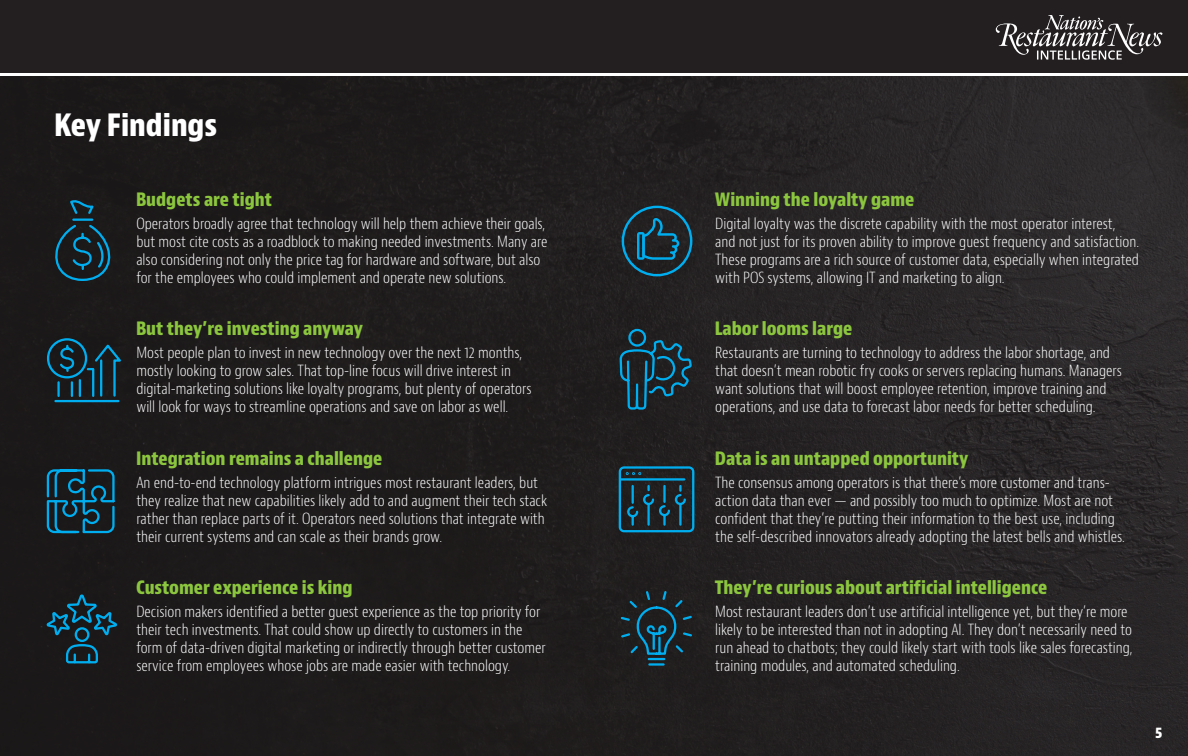
<style>
.page{position:relative;width:1188px;height:756px;background:#fff}
.page>*{position:absolute;margin:0;border:0;box-sizing:border-box;transform-origin:0 0}
.t1{font:700 condensed 30px "Bernino Sans";color:#fff}
.t2{font:700 condensed 18px "Bernino Sans";color:#8bc63e}
.t3{font:300 condensed 15px/18px "Bernino Sans";color:#fff}
.t4{font:700 condensed 15px "Bernino Sans";color:#fff}
</style>
<div class="page">
<div style="left:0;top:0;width:1188px;height:72px;background:#231f20"></div>
<div style="left:0;top:77px;width:1188px;height:679px;background:#231f20"></div>
<svg style="left:55px;top:200px;width:56px;height:81px"></svg>
<svg style="left:46px;top:338px;width:75px;height:65px"></svg>
<svg style="left:622px;top:206px;width:70px;height:70px"></svg>
<svg style="left:46px;top:594px;width:71px;height:70px"></svg>
<svg style="left:46px;top:469px;width:69px;height:65px"></svg>
<svg style="left:618px;top:328px;width:78px;height:338px"></svg>
<svg style="left:996px;top:15px;width:166px;height:45px"></svg>
<p class="t1" style="left:54px;top:107px;width:165px">Key Findings</p>
<p class="t2" style="left:136px;top:188px;width:138px">Budgets are tight</p>
<p class="t2" style="left:715px;top:188px;width:201px">Winning the loyalty game</p>
<p class="t3" style="left:136px;top:215px;width:413px">Operators broadly agree that technology will help them achieve their goals, but most cite costs as a roadblock to making needed investments. Many are also considering not only the price tag for hardware and software, but also for the employees who could implement and operate new solutions.</p>
<p class="t3" style="left:715px;top:215px;width:425px">Digital loyalty was the discrete capability with the most operator interest, and not just for its proven ability to improve guest frequency and satisfaction.<br>These programs are a rich source of customer data, especially when integrated with POS systems, allowing IT and marketing to align.</p>
<p class="t2" style="left:136px;top:318px;width:229px">But they’re investing anyway</p>
<p class="t2" style="left:715px;top:318px;width:139px">Labor looms large</p>
<p class="t3" style="left:136px;top:344px;width:397px">Most people plan to invest in new technology over the next 12 months, mostly looking to grow sales. That top-line focus will drive interest in digital-marketing solutions like loyalty programs, but plenty of operators will look for ways to streamline operations and save on labor as well.</p>
<p class="t3" style="left:715px;top:344px;width:408px">Restaurants are turning to technology to address the labor shortage, and that doesn’t mean robotic fry cooks or servers replacing humans. Managers want solutions that will boost employee retention, improve training and operations, and use data to forecast labor needs for better scheduling.</p>
<p class="t2" style="left:136px;top:447px;width:248px">Integration remains a challenge</p>
<p class="t2" style="left:715px;top:447px;width:255px">Data is an untapped opportunity</p>
<p class="t3" style="left:136px;top:474px;width:412px">An end-to-end technology platform intrigues most restaurant leaders, but they realize that new capabilities likely add to and augment their tech stack rather than replace parts of it. Operators need solutions that integrate with their current systems and can scale as their brands grow.</p>
<p class="t3" style="left:715px;top:474px;width:411px">The consensus among operators is that there’s more customer and trans&shy;action data than ever — and possibly too much to optimize. Most are not confident that they’re putting their information to the best use, including the self-described innovators already adopting the latest bells and whistles.</p>
<p class="t2" style="left:136px;top:577px;width:218px">Customer experience is king</p>
<p class="t2" style="left:715px;top:577px;width:334px">They’re curious about artificial intelligence</p>
<p class="t3" style="left:136px;top:603px;width:411px">Decision makers identified a better guest experience as the top priority for their tech investments. That could show up directly to customers in the form of data-driven digital marketing or indirectly through better customer service from employees whose jobs are made easier with technology.</p>
<p class="t3" style="left:715px;top:603px;width:419px">Most restaurant leaders don’t use artificial intelligence yet, but they’re more likely to be interested than not in adopting AI. They don’t necessarily need to run ahead to chatbots; they could likely start with tools like sales forecasting, training modules, and automated scheduling.</p>
<p class="t4" style="left:1155px;top:723px;width:9px">5</p>
</div>
